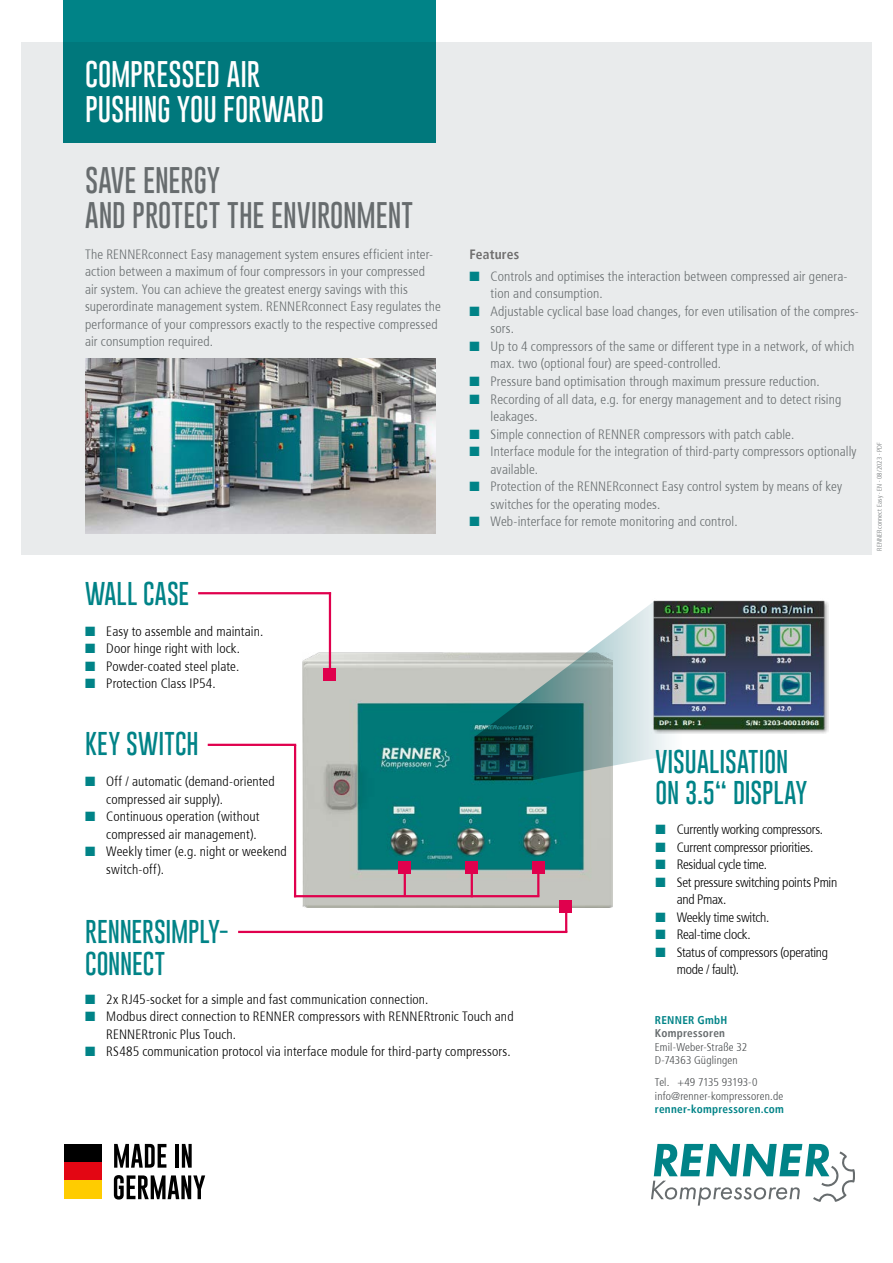
<style>
.page{position:relative;width:893px;height:1263px;background:#fff}
.page>*{position:absolute;margin:0;border:0;box-sizing:border-box;transform-origin:0 0}
.t1{font:100 27px/35.1px "Gobold";color:#676c6e}
.t2{font:100 27px/35.1px "Gobold";letter-spacing:-.005em;color:#fff}
.t3{font:100 24px/31.2px "Gobold";color:#008387}
.t4{font:300 condensed 13.5px/17.5px "Frutiger";letter-spacing:.01em;color:#676c6e}
.t5{font:300 condensed 13.5px/17.5px "Frutiger";letter-spacing:.005em;color:#000}
.t6{font:300 condensed 13.5px/17.5px "Frutiger";letter-spacing:-.02em;color:#000}
.t7{font:700 condensed 13.5px "Frutiger";letter-spacing:.015em;color:#706f6f}
.t8{font:300 condensed 11.25px/13.5px "Frutiger";letter-spacing:.015em;color:#444749}
.t9{font:700 condensed 11.25px "Frutiger";letter-spacing:.025em;color:#008387}
.t10{font:700 condensed 11.25px "Frutiger";letter-spacing:.025em;color:#676c6e}
.t11{font:300 condensed 6.75px "Frutiger";letter-spacing:.025em;color:#676c6e}
</style>
<div class="page">
<svg style="left:651px;top:1144px;width:204px;height:61px"></svg>
<div style="left:64px;top:1144px;width:37px;height:18px;background:#000"></div>
<div style="left:64px;top:1162px;width:37px;height:19px;background:#e30613"></div>
<svg style="left:114px;top:1144px;width:52px;height:24px"></svg>
<hr style="left:175px;top:1144px;width:4px;height:24px;background:#000">
<svg style="left:182px;top:1144px;width:10px;height:24px"></svg>
<svg style="left:114px;top:1175px;width:91px;height:24px"></svg>
<div style="left:64px;top:1181px;width:37px;height:18px;background:#fc0"></div>
<div style="left:21px;top:43px;width:851px;height:511px;background:#e9ebec"></div>
<img style="left:303px;top:653px;width:309px;height:254px">
<hr style="left:404px;top:873px;width:2px;height:22px;background:#e0004d">
<hr style="left:471px;top:873px;width:2px;height:24px;background:#e0004d">
<hr style="left:537px;top:873px;width:2px;height:22px;background:#e0004d">
<hr style="left:329px;top:592px;width:2px;height:77px;background:#e0004d">
<hr style="left:294px;top:895px;width:245px;height:2px;background:#e0004d">
<div style="left:398px;top:861px;width:13px;height:13px;background:#e0004d"></div>
<div style="left:465px;top:861px;width:13px;height:13px;background:#e0004d"></div>
<div style="left:532px;top:861px;width:13px;height:13px;background:#e0004d"></div>
<div style="left:560px;top:900px;width:12px;height:12px;background:#e0004d"></div>
<div style="left:324px;top:668px;width:12px;height:13px;background:#e0004d"></div>
<img style="left:85px;top:359px;width:351px;height:175px">
<img style="left:654px;top:600px;width:175px;height:133px">
<img style="left:475px;top:601px;width:348px;height:179px">
<div style="left:64px;top:0;width:372px;height:142px;background:#00787c"></div>
<hr style="left:238px;top:931px;width:329px;height:2px;background:#e0004d">
<hr style="left:208px;top:744px;width:88px;height:2px;background:#e0004d">
<hr style="left:198px;top:592px;width:133px;height:2px;background:#e0004d">
<hr style="left:565px;top:904px;width:2px;height:28px;background:#e0004d">
<hr style="left:294px;top:745px;width:2px;height:152px;background:#e0004d">
<h1 class="t2" style="left:85px;top:56px;width:240px">COMPRESSED AIR<br>PUSHING YOU FORWARD</h1>
<h1 class="t1" style="left:85px;top:162px;width:330px">SAVE ENERGY<br>AND PROTECT THE ENVIRONMENT</h1>
<p class="t4" style="left:85px;top:245px;width:357px">The RENNERconnect Easy management system ensures efficient inter&shy;action between a maximum of four compressors in your compressed air system. You can achieve the greatest energy savings with this superordinate management system. RENNERconnect Easy regulates the performance of your compressors exactly to the respective compressed air consumption required.</p>
<p class="t7" style="left:469px;top:246px;width:52px">Features</p>
<p class="t4" style="left:491px;top:267px;width:370px">Controls and optimises the interaction between compressed air genera&shy;tion and consumption.<br>Adjustable cyclical base load changes, for even utilisation of the compres&shy;sors.<br>Up to 4 compressors of the same or different type in a network, of which max. two (optional four) are speed-controlled.<br>Pressure band optimisation through maximum pressure reduction.<br>Recording of all data, e.g. for energy management and to detect rising leakages.<br>Simple connection of RENNER compressors with patch cable.<br>Interface module for the integration of third-party compressors optionally available.<br>Protection of the RENNERconnect Easy control system by means of key switches for the operating modes.<br>Web-interface for remote monitoring and control.</p>
<h2 class="t3" style="left:85px;top:578px;width:106px">WALL CASE</h2>
<p class="t5" style="left:106px;top:622px;width:159px">Easy to assemble and maintain.<br>Door hinge right with lock.<br>Powder-coated steel plate.<br>Protection Class IP54.</p>
<h2 class="t3" style="left:85px;top:728px;width:115px">KEY SWITCH</h2>
<p class="t5" style="left:106px;top:773px;width:182px">Off / automatic (demand-oriented compressed air supply).<br>Continuous operation (without compressed air management).<br>Weekly timer (e.g. night or weekend switch-off).</p>
<h2 class="t3" style="left:85px;top:916px;width:145px">RENNERSIMPLY-<br>CONNECT</h2>
<p class="t5" style="left:106px;top:990px;width:409px">2x RJ45-socket for a simple and fast communication connection.<br>Modbus direct connection to RENNER compressors with RENNERtronic Touch and RENNERtronic Plus Touch.<br>RS485 communication protocol via interface module for third-party compressors.</p>
<h2 class="t3" style="left:655px;top:746px;width:153px">VISUALISATION<br>ON 3.5“ DISPLAY</h2>
<p class="t6" style="left:677px;top:821px;width:162px">Currently working compressors.<br>Current compressor priorities.<br>Residual cycle time.<br>Set pressure switching points Pmin and Pmax.<br>Weekly time switch.<br>Real-time clock.<br>Status of compressors (operating mode / fault).</p>
<p class="t9" style="left:655px;top:1013px;width:74px">RENNER GmbH</p>
<p class="t10" style="left:655px;top:1027px;width:72px">Kompressoren</p>
<p class="t8" style="left:655px;top:1040px;width:94px">Emil-Weber-Straße 32<br>D-74363 Güglingen</p>
<p class="t8" style="left:655px;top:1076px;width:130px">Tel. +49 7135 93193-0 info@renner-kompressoren.de</p>
<p class="t9" style="left:655px;top:1103px;width:131px">renner-kompressoren.com</p>
<p class="t11" style="left:875px;top:551px;width:110px;rotate:-90deg">RENNERconnect Easy ∙ EN ∙ 08/2023 ∙ PDF</p>
</div>
